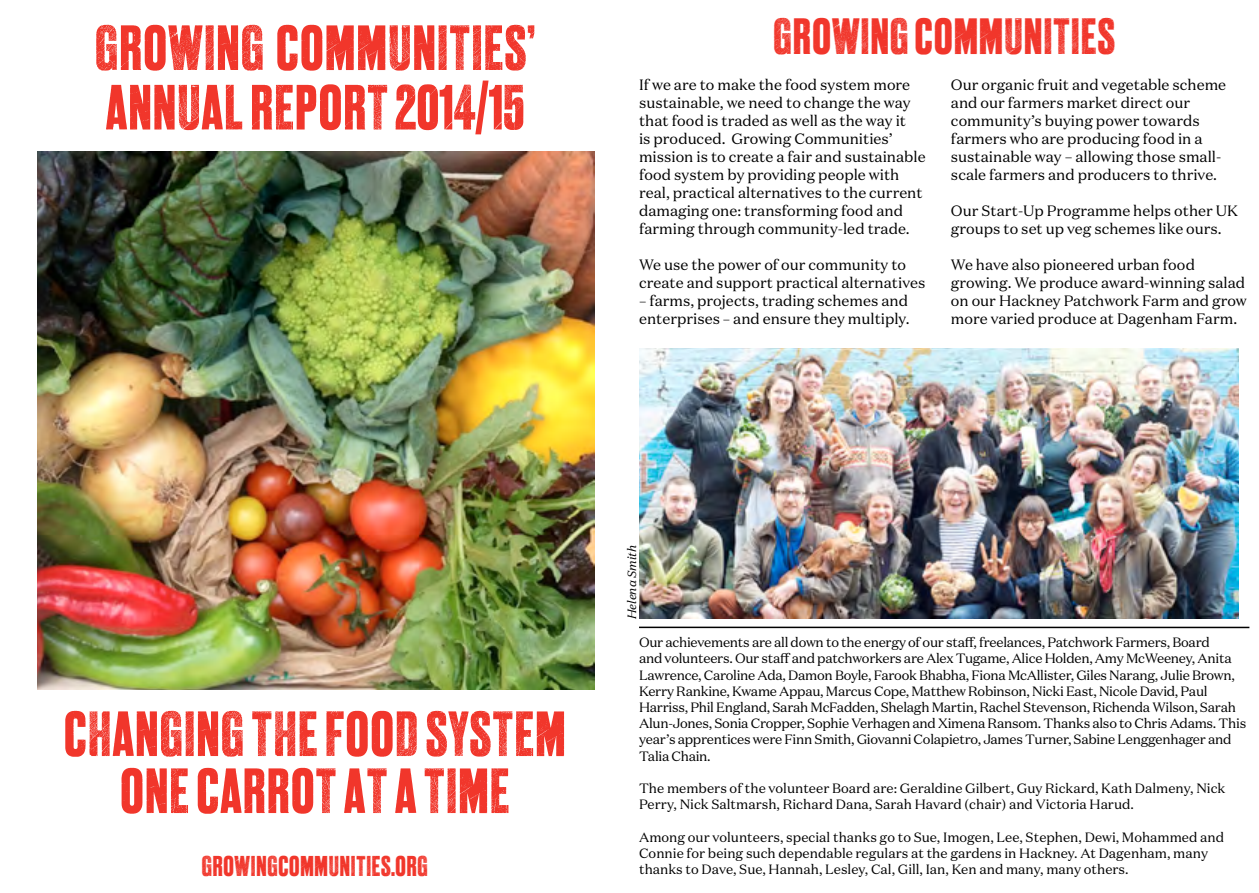
<style>
.page{position:relative;width:1259px;height:893px;background:#fff}
.page>*{position:absolute;margin:0;border:0;box-sizing:border-box;transform-origin:0 0}
.t1{font:700 60px/59.6px "GC DRUK Condensed";letter-spacing:.03em;color:#f1362b}
.t2{font:700 48px "GC DRUK Condensed";letter-spacing:.03em;color:#f1362b}
.t3{font:700 27px "GC DRUK Condensed";color:#f1362b}
.t4{font:15px/18px "Domaine Text";color:#000}
.t5{font:13.5px/16.2px "Domaine Text";letter-spacing:-.02em;color:#000}
.t6{font:13.5px/16.2px "Domaine Text";color:#000}
.t7{font:italic 12px "Domaine Text";color:#000}
.s1{font-size:14.25px}
</style>
<div class="page">
<img style="left:37px;top:152px;width:557px;height:538px">
<img style="left:639px;top:349px;width:600px;height:269px">
<hr style="left:639px;top:627px;width:610px;height:1px;background:#000">
<h1 class="t1" style="left:95px;top:15px;width:441px">GROWING COMMUNITIES’<br>ANNUAL REPORT 2014/15</h1>
<h2 class="t2" style="left:773px;top:3px;width:343px">GROWING COMMUNITIES</h2>
<p class="t4" style="left:639px;top:76px;width:288px">If we are to make the food system more sustainable, we need to change the way that food is traded as well as the way it<br>is produced. Growing Communities’ mission is to create a fair and sustainable food system by providing people with real, practical alternatives to the current damaging one: transforming food and farming through community-led trade.</p>
<p class="t4" style="left:639px;top:256px;width:288px">We use the power of our community to create and support practical alternatives</p>
<p class="t4" style="left:639px;top:292px;width:272px"><span class="s1">–</span> farms, projects, trading schemes and enterprises <span class="s1">–</span> and ensure they multiply.</p>
<p class="t4" style="left:951px;top:76px;width:277px">Our organic fruit and vegetable scheme and our farmers market direct our community’s buying power towards farmers who are producing food in a sustainable way – allowing those small&shy;scale farmers and producers to thrive.</p>
<p class="t4" style="left:951px;top:202px;width:289px">Our Start-Up Programme helps other UK groups to set up veg schemes like ours.</p>
<p class="t4" style="left:951px;top:256px;width:297px">We have also pioneered urban food growing. We produce award-winning salad on our Hackney Patchwork Farm and grow more varied produce at Dagenham Farm.</p>
<h1 class="t1" style="left:64px;top:701px;width:72px">CHANGING</h1>
<h1 class="t1" style="left:252px;top:701px;width:243px">THE FOOD SYSTEM</h1>
<h1 class="t1" style="left:120px;top:758px;width:101px">ONE CARROT</h1>
<h1 class="t1" style="left:344px;top:758px;width:102px">ATATIME</h1>
<h3 class="t3" style="left:202px;top:847px;width:12px">GROWINGCOMMUNITIES</h3>
<h3 class="t3" style="left:391px;top:847px;width:16px">.ORG</h3>
<p class="t7" style="left:624px;top:619px;width:76px;rotate:-90deg">Helena Smith</p>
<p class="t5" style="left:639px;top:634px;width:609px">Our achievements are all down to the energy of our staff, freelances, Patchwork Farmers, Board<br>and volunteers. Our staff and patchworkers are Alex Tugame, Alice Holden, Amy McWeeney, Anita Lawrence, Caroline Ada, Damon Boyle, Farook Bhabha, Fiona McAllister, Giles Narang, Julie Brown, Kerry Rankine, Kwame Appau, Marcus Cope, Matthew Robinson, Nicki East, Nicole David, Paul Harriss, Phil England, Sarah McFadden, Shelagh Martin, Rachel Stevenson, Richenda Wilson, Sarah Alun-Jones, Sonia Cropper, Sophie Verhagen and Ximena Ransom. Thanks also to Chris Adams. This year’s apprentices were Finn Smith, Giovanni Colapietro, James Turner, Sabine Lenggenhager and Talia Chain.</p>
<p class="t6" style="left:639px;top:780px;width:588px">The members of the volunteer Board are: Geraldine Gilbert, Guy Rickard, Kath Dalmeny, Nick<br>Perry, Nick Saltmarsh, Richard Dana, Sarah Havard (chair) and Victoria Harud.</p>
<p class="t6" style="left:639px;top:829px;width:586px">Among our volunteers, special thanks go to Sue, Imogen, Lee, Stephen, Dewi, Mohammed and<br>Connie for being such dependable regulars at the gardens in Hackney. At Dagenham, many thanks to Dave, Sue, Hannah, Lesley, Cal, Gill, Ian, Ken and many, many others.</p>
</div>
